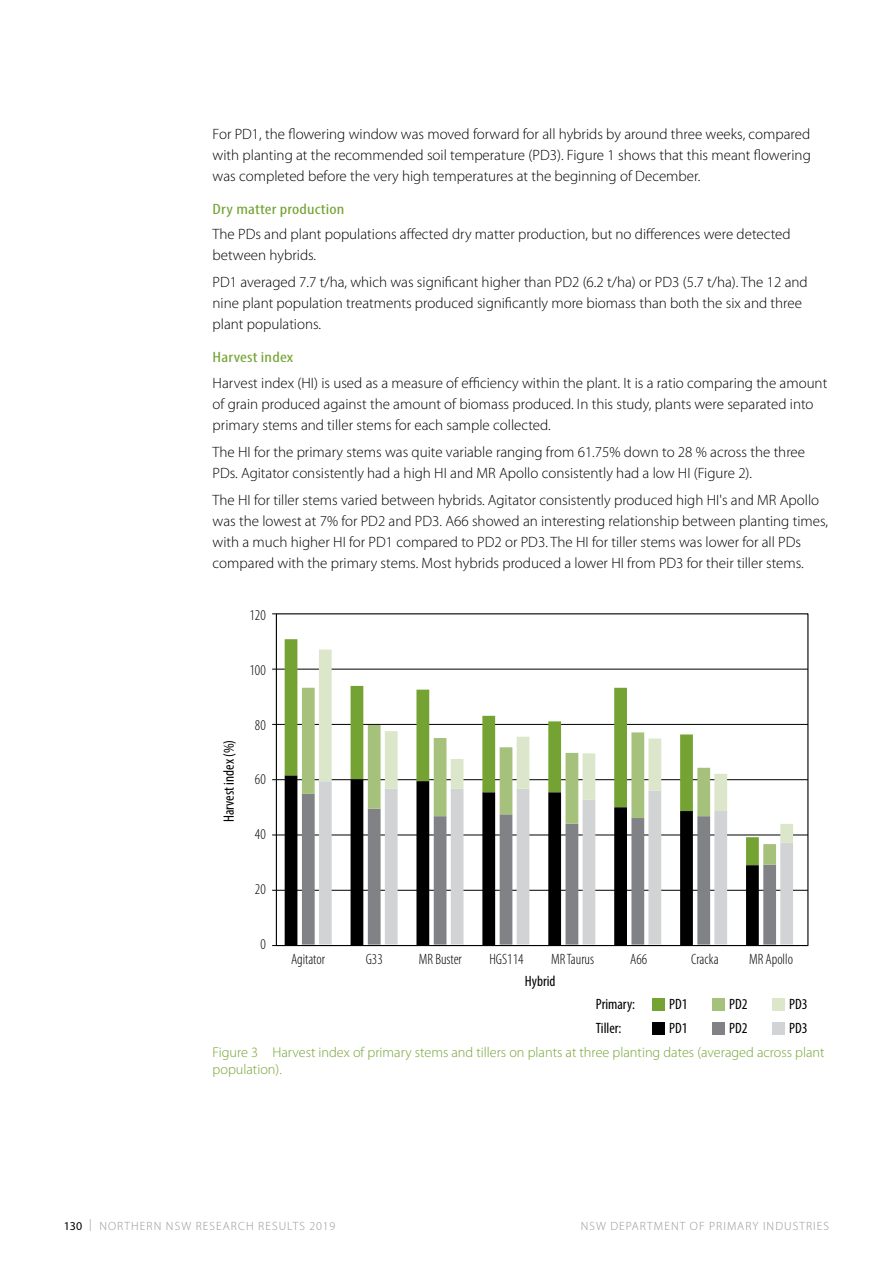
<style>
.page{position:relative;width:893px;height:1263px;background:#fff}
.page>*{position:absolute;margin:0;border:0;box-sizing:border-box;transform-origin:0 0}
.body_-_sub_para{font:300 15px/21px "Myriad Pro";color:#000}
.t1{font:300 condensed 15px "Myriad Pro";color:#000}
.t2{font:condensed 15px/24px "Myriad Pro";color:#000}
.H4_-_body{font:condensed 15px "Myriad Pro";letter-spacing:.01em;color:#74a333;scale:1.25 1}
.Caption_-_below{font:300 14.25px/17.1px "Myriad Pro";color:#74a333}
.t3{font:300 12px "Myriad Pro";letter-spacing:.09em;color:#939598}
.s1{font-weight:400;color:#000}
</style>
<div class="page">
<hr style="left:276px;top:669px;width:532px;height:1px;background:#000">
<hr style="left:276px;top:724px;width:532px;height:1px;background:#000">
<hr style="left:276px;top:779px;width:532px;height:1px;background:#000">
<hr style="left:276px;top:835px;width:532px;height:1px;background:#000">
<hr style="left:276px;top:890px;width:532px;height:1px;background:#000">
<svg style="left:776px;top:842px;width:17px;height:102px;fill:#d1d3d4"></svg>
<svg style="left:759px;top:668px;width:34px;height:174px"></svg>
<svg style="left:759px;top:688px;width:17px;height:176px"></svg>
<svg style="left:285px;top:639px;width:474px;height:136px"></svg>
<svg style="left:285px;top:775px;width:474px;height:170px"></svg>
<div style="left:652px;top:998px;width:13px;height:12px;background:#74a333"></div>
<div style="left:652px;top:1022px;width:13px;height:12px;background:#000"></div>
<div style="left:712px;top:998px;width:13px;height:12px;background:#a5c17b"></div>
<div style="left:712px;top:1022px;width:13px;height:12px;background:#808285"></div>
<div style="left:772px;top:998px;width:13px;height:12px;background:#dbe6cb"></div>
<div style="left:772px;top:1022px;width:13px;height:12px;background:#d1d3d4"></div>
<p class="body_-_sub_para" style="left:213px;top:124px;width:600px;text-align:justify">For PD1, the flowering window was moved forward for all hybrids by around three weeks, compared with planting at the recommended soil temperature (PD3). Figure 1 shows that this meant flowering was completed before the very high temperatures at the beginning of December.</p>
<h3 class="H4_-_body" style="left:213px;top:200px;width:107px">Dry matter production</h3>
<p class="body_-_sub_para" style="left:213px;top:224px;width:580px">The PDs and plant populations affected dry matter production, but no differences were detected between hybrids.</p>
<p class="body_-_sub_para" style="left:213px;top:272px;width:597px">PD1 averaged 7.7 t/ha, which was significant higher than PD2 (6.2 t/ha) or PD3 (5.7 t/ha). The 12 and nine plant population treatments produced significantly more biomass than both the six and three plant populations.</p>
<h3 class="H4_-_body" style="left:213px;top:348px;width:66px">Harvest index</h3>
<p class="body_-_sub_para" style="left:213px;top:372px;width:616px">Harvest index (HI) is used as a measure of efficiency within the plant. It is a ratio comparing the amount of grain produced against the amount of biomass produced. In this study, plants were separated into primary stems and tiller stems for each sample collected.</p>
<p class="body_-_sub_para" style="left:213px;top:442px;width:594px">The HI for the primary stems was quite variable ranging from 61.75% down to 28 % across the three<br>PDs. Agitator consistently had a high HI and MR Apollo consistently had a low HI (Figure 2).</p>
<p class="body_-_sub_para" style="left:213px;top:490px;width:617px">The HI for tiller stems varied between hybrids. Agitator consistently produced high HI's and MR Apollo was the lowest at 7% for PD2 and PD3. A66 showed an interesting relationship between planting times, with a much higher HI for PD1 compared to PD2 or PD3. The HI for tiller stems was lower for all PDs compared with the primary stems. Most hybrids produced a lower HI from PD3 for their tiller stems.</p>
<p class="t1" style="left:250px;top:607px;width:18px">120</p>
<p class="t1" style="left:250px;top:662px;width:18px">100</p>
<p class="t2" style="left:217px;top:822px;width:84px;rotate:-90deg">Harvest index (%)</p>
<p class="t1" style="left:255px;top:716px;width:12px">80</p>
<p class="t1" style="left:255px;top:771px;width:12px">60</p>
<p class="t1" style="left:255px;top:826px;width:12px">40</p>
<p class="t1" style="left:255px;top:881px;width:12px">20</p>
<p class="t1" style="left:260px;top:936px;width:7px">0</p>
<p class="t1" style="left:291px;top:951px;width:35px">Agitator</p>
<p class="t1" style="left:366px;top:951px;width:18px">G33</p>
<p class="t1" style="left:419px;top:951px;width:45px">MR Buster</p>
<p class="t1" style="left:489px;top:951px;width:35px">HGS114</p>
<p class="t1" style="left:691px;top:951px;width:29px">Cracka</p>
<p class="t1" style="left:749px;top:951px;width:46px">MR Apollo</p>
<p class="t1" style="left:551px;top:951px;width:44px">MR Taurus</p>
<p class="t1" style="left:630px;top:951px;width:19px">A66</p>
<p class="t2" style="left:596px;top:991px;width:41px">Primary:<br>Tiller:</p>
<p class="t2" style="left:669px;top:991px;width:20px">PD1<br>PD1</p>
<p class="t2" style="left:729px;top:991px;width:20px">PD2<br>PD2</p>
<p class="t2" style="left:789px;top:991px;width:20px">PD3<br>PD3</p>
<p class="Caption_-_below" style="left:213px;top:1044px;width:613px;text-indent:60px">Harvest index of primary stems and tillers on plants at three planting dates (averaged across plant population).</p>
<p class="t2" style="left:525px;top:969px;width:32px">Hybrid</p>
<p class="Caption_-_below" style="left:213px;top:1044px;width:47px">Figure 3</p>
<p class="t3" style="left:64px;top:1219px;width:273px"><span class="s1">130</span> | NORTHERN NSW RESEARCH RESULTS 2019</p>
<p class="t3" style="left:581px;top:1219px;width:250px">NSW DEPARTMENT OF PRIMARY INDUSTRIES</p>
</div>
